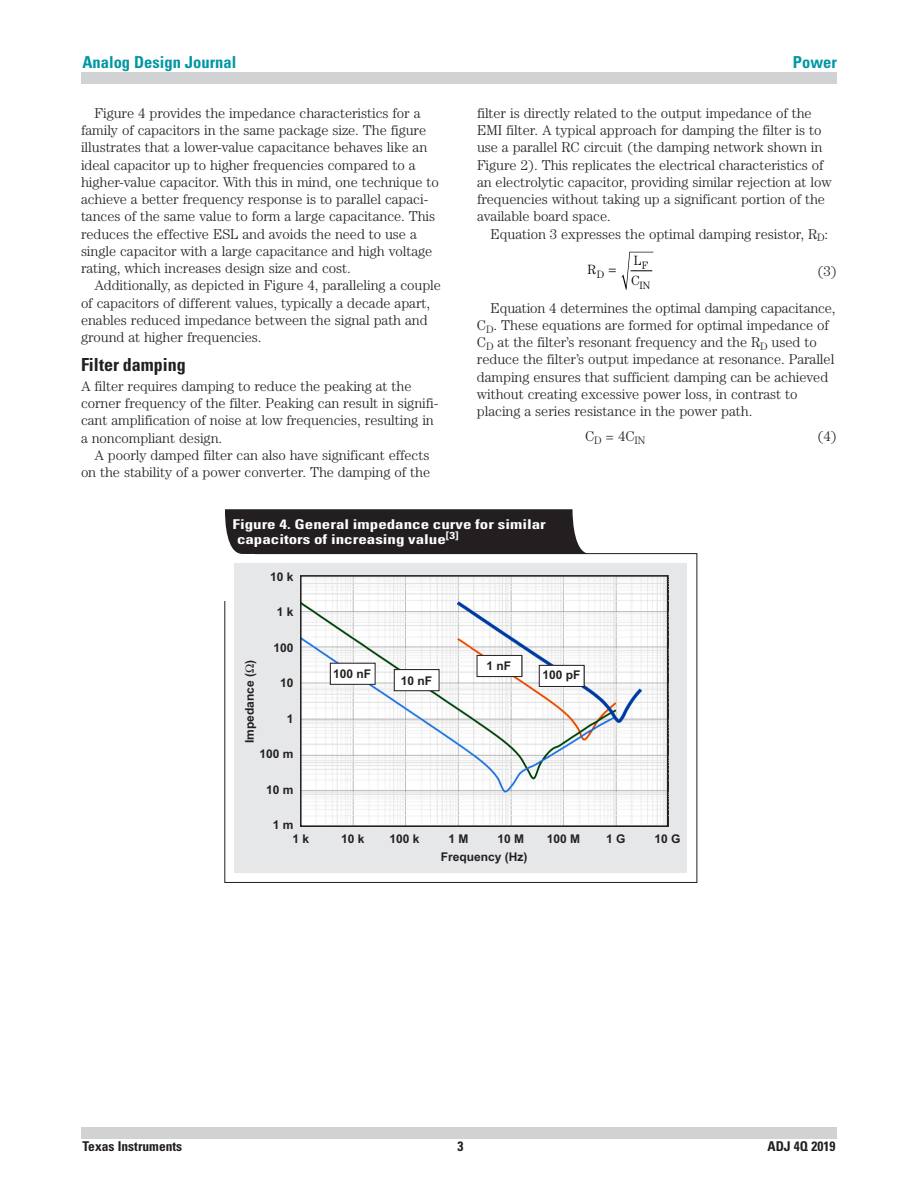
<style>
.page{position:relative;width:918px;height:1188px;background:#fff}
.page>*{position:absolute;margin:0;border:0;box-sizing:border-box;transform-origin:0 0}
.t1{font:700 condensed 18px "Univers";color:#231f20}
.t2{font:700 condensed 16.5px "Univers";color:#0097a4}
.t3{font:300 14.25px/17.2px "Century";letter-spacing:-.005em;color:#231f20}
.t4{font:700 condensed 13.5px/15px "Univers";color:#fff;scale:1.26 1}
.t5{font:700 condensed 13.5px "Univers";color:#231f20}
.t6{font:300 13.35px/19.4px "Century";color:#000}
.t7{font:700 12px "Arial";color:#231f20}
.t8{font:300 10.65px/19.4px "Century";color:#000}
</style>
<div class="page">
<div style="left:81px;top:1127px;width:756px;height:11px;background:#d1d2d4"></div>
<div style="left:81px;top:73px;width:756px;height:11px;background:#d1d2d4"></div>
<svg style="left:225px;top:509px;width:365px;height:45px;background:#2e2a2b"></svg>
<div style="left:234px;top:564px;width:453px;height:309px;background:#e6e7e9"></div>
<img style="left:303px;top:578px;width:362px;height:246px">
<div style="left:300px;top:575px;width:368px;height:252px;border:2px solid #231f20"></div>
<div style="left:330px;top:663px;width:46px;height:22px;background:#fff;border:1px solid #231f20"></div>
<div style="left:539px;top:665px;width:46px;height:22px;background:#fff;border:1px solid #231f20"></div>
<div style="left:394px;top:669px;width:46px;height:22px;background:#fff;border:1px solid #231f20"></div>
<div style="left:477px;top:655px;width:45px;height:22px;background:#fff;border:1px solid #231f20"></div>
<svg style="left:621px;top:252px;width:32px;height:38px"></svg>
<p class="t2" style="left:82px;top:52px;width:155px">Analog Design Journal</p>
<p class="t2" style="left:793px;top:52px;width:46px">Power</p>
<p class="t3" style="left:81px;top:104px;width:359px;text-indent:14px">Figure 4 provides the impedance characteristics for a family of capacitors in the same package size. The figure illustrates that a lower-value capacitance behaves like an ideal capacitor up to higher frequencies compared to a higher-value capacitor. With this in mind, one technique to achieve a better frequency response is to parallel capaci&shy;tances of the same value to form a large capacitance. This reduces the effective ESL and avoids the need to use a single capacitor with a large capacitance and high voltage rating, which increases design size and cost.</p>
<p class="t3" style="left:81px;top:277px;width:362px;text-indent:14px">Additionally, as depicted in Figure 4, paralleling a couple of capacitors of different values, typically a decade apart, enables reduced impedance between the signal path and ground at higher frequencies.</p>
<p class="t1" style="left:81px;top:353px;width:106px">Filter damping</p>
<p class="t3" style="left:81px;top:377px;width:359px">A filter requires damping to reduce the peaking at the corner frequency of the filter. Peaking can result in signifi&shy;cant amplification of noise at low frequencies, resulting in a noncompliant design.</p>
<p class="t3" style="left:81px;top:446px;width:351px;text-align:right">A poorly damped filter can also have significant effects on the stability of a power converter. The damping of the</p>
<p class="t3" style="left:477px;top:104px;width:356px">filter is directly related to the output impedance of the EMI filter. A typical approach for damping the filter is to use a parallel RC circuit (the damping network shown in Figure 2). This replicates the electrical characteristics of an electrolytic capacitor, providing similar rejection at low frequencies without taking up a significant portion of the available board space.</p>
<p class="t3" style="left:490px;top:225px;width:339px">Equation 3 expresses the optimal damping resistor, R<sub>D</sub>:</p>
<p class="t6" style="left:588px;top:260px;width:10px">R</p>
<p class="t6" style="left:631px;top:251px;width:12px">L<br>C</p>
<p class="t8" style="left:597px;top:265px;width:9px">D</p>
<p class="t8" style="left:640px;top:256px;width:12px">F<br>IN</p>
<p class="t3" style="left:817px;top:262px;width:21px">(3)</p>
<p class="t3" style="left:477px;top:299px;width:360px;text-indent:14px">Equation 4 determines the optimal damping capacitance, C<sub>D</sub>. These equations are formed for optimal impedance of C<sub>D</sub> at the filter’s resonant frequency and the R<sub>D</sub> used to reduce the filter’s output impedance at resonance. Parallel damping ensures that sufficient damping can be achieved without creating excessive power loss, in contrast to placing a series resistance in the power path.</p>
<p class="t3" style="left:585px;top:427px;width:62px">C<sub>D</sub> = 4C<sub>IN</sub></p>
<p class="t3" style="left:817px;top:427px;width:21px">(4)</p>
<p class="t4" style="left:237px;top:516px;width:247px;text-indent:-4px">Figure 4. General impedance curve for similar capacitors of increasing value<sup>[3]</sup></p>
<p class="t7" style="left:270px;top:572px;width:25px">10 k</p>
<p class="t7" style="left:277px;top:608px;width:18px">1 k</p>
<p class="t7" style="left:274px;top:643px;width:22px">100</p>
<p class="t7" style="left:280px;top:679px;width:15px">10</p>
<p class="t7" style="left:287px;top:714px;width:8px">1</p>
<p class="t7" style="left:260px;top:750px;width:36px">100 m</p>
<p class="t7" style="left:266px;top:785px;width:29px">10 m</p>
<p class="t7" style="left:273px;top:821px;width:22px">1 m</p>
<p class="t7" style="left:245px;top:743px;width:85px;rotate:-90deg">Impedance ( )</p>
<p class="t7" style="left:486px;top:662px;width:26px">1 nF</p>
<p class="t7" style="left:333px;top:670px;width:40px">100 nF</p>
<p class="t7" style="left:542px;top:671px;width:40px">100 pF</p>
<p class="t7" style="left:401px;top:676px;width:33px">10 nF</p>
<p class="t7" style="left:292px;top:834px;width:18px">1 k</p>
<p class="t7" style="left:341px;top:834px;width:25px">10 k</p>
<p class="t7" style="left:390px;top:834px;width:32px">100 k</p>
<p class="t7" style="left:448px;top:834px;width:22px">1 M</p>
<p class="t7" style="left:498px;top:834px;width:28px">10 M</p>
<p class="t7" style="left:547px;top:834px;width:35px">100 M</p>
<p class="t7" style="left:606px;top:834px;width:21px">1 G</p>
<p class="t7" style="left:654px;top:834px;width:28px">10 G</p>
<p class="t7" style="left:441px;top:852px;width:88px">Frequency (Hz)</p>
<p class="t5" style="left:82px;top:1138px;width:101px">Texas Instruments</p>
<p class="t5" style="left:458px;top:1138px;width:7px">3</p>
<p class="t5" style="left:767px;top:1138px;width:70px">ADJ 4Q 2019</p>
</div>
